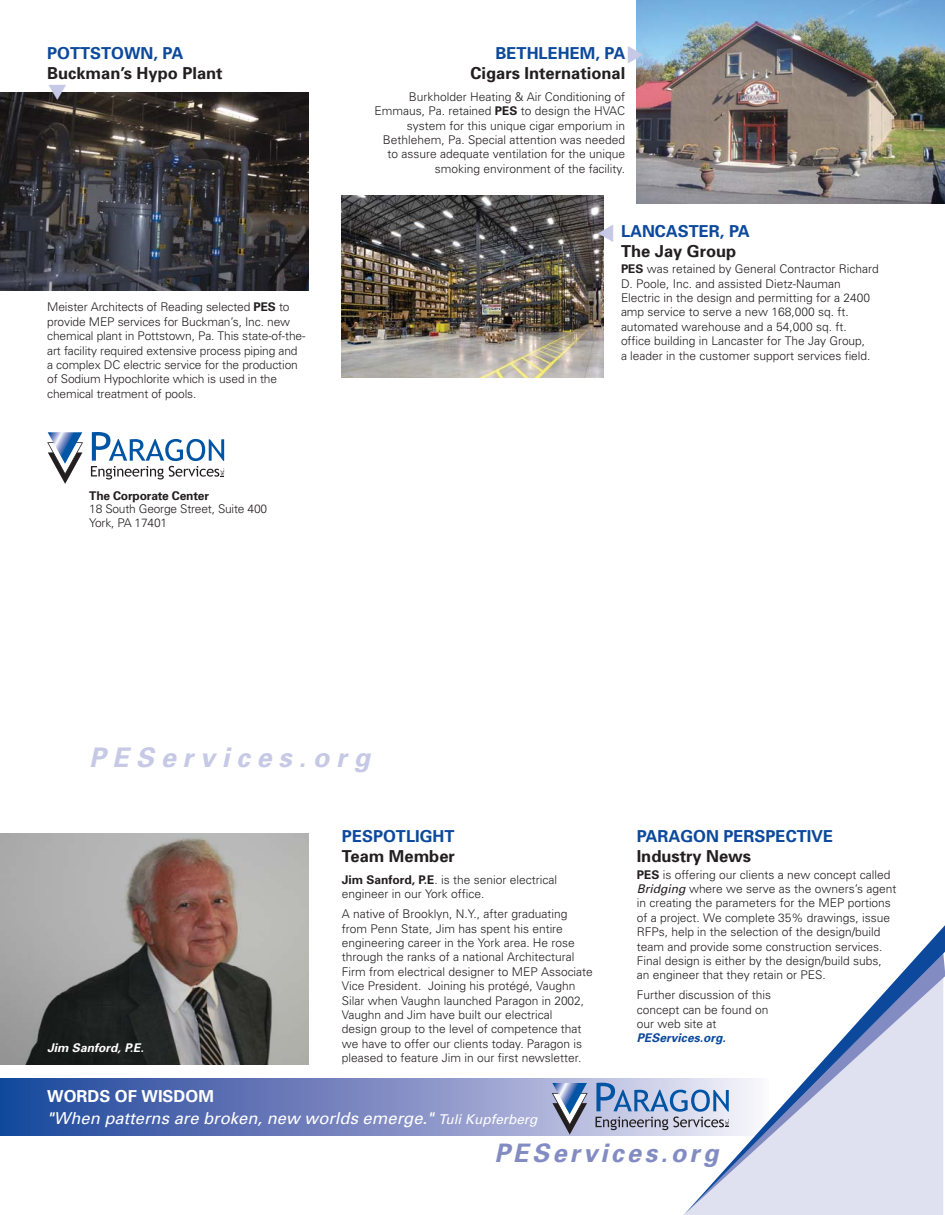
<style>
.page{position:relative;width:945px;height:1215px;background:#fff}
.page>*{position:absolute;margin:0;border:0;box-sizing:border-box;transform-origin:0 0}
.t1{font:italic 700 27px "Univers";color:#c6c9e5}
.t2{font:italic 700 25.5px "Univers";color:#828cc3}
.t3{font:700 16.5px "Univers";color:#231f20}
.t4{font:italic 16.5px/21.9px "Univers";color:#fff}
.t5{font:700 16.5px "Univers";color:#0c499c}
.t6{font:300 12px/14.4px "Univers";color:#231f20}
.t7{font:700 12px "Univers";letter-spacing:-.015em;color:#231f20}
.t8{font:italic 700 12px "Univers";color:#0c499c}
.t9{font:italic 700 12px "Univers";color:#fff}
.s1{font-weight:700}
.s2{font-weight:700;font-style:normal}
.s3{font-size:13.5px}
.s4{font-weight:400;font-style:italic}
</style>
<div class="page">
<img style="left:0;top:833px;width:308px;height:232px">
<svg style="left:0;top:1079px;width:684px;height:56px;background:#677cba"></svg>
<img style="left:0;top:93px;width:308px;height:197px">
<img style="left:342px;top:196px;width:261px;height:182px">
<img style="left:637px;top:0;width:308px;height:204px">
<svg style="left:47px;top:432px;width:36px;height:52px"></svg>
<svg style="left:91px;top:432px;width:133px;height:48px"></svg>
<svg style="left:552px;top:1083px;width:36px;height:52px;background:#8898b7"></svg>
<svg style="left:596px;top:1083px;width:88px;height:47px;background:#9ac"></svg>
<svg style="left:684px;top:925px;width:261px;height:290px"></svg>
<svg style="left:49px;top:92px;width:17px;height:8px"></svg>
<svg style="left:636px;top:46px;width:7px;height:17px"></svg>
<svg style="left:598px;top:224px;width:6px;height:18px"></svg>
<h3 class="t5" style="left:47px;top:47px;width:138px">POTTSTOWN, PA</h3>
<h3 class="t3" style="left:47px;top:67px;width:177px">Buckman’s Hypo Plant</h3>
<p class="t6" style="left:47px;top:301px;width:260px">Meister Architects of Reading selected <span class="s1">PES</span> to provide MEP services for Buckman’s, Inc. new chemical plant in Pottstown, Pa. This state-of-the&shy;art facility required extensive process piping and a complex DC electric service for the production of Sodium Hypochlorite which is used in the chemical treatment of pools.</p>
<p class="t7" style="left:89px;top:491px;width:121px">The Corporate Center</p>
<p class="t6" style="left:89px;top:503px;width:179px;line-height:13.5px">18 South George Street, Suite 400<br>York, PA 17401</p>
<h3 class="t5" style="left:496px;top:47px;width:131px">BETHLEHEM, PA</h3>
<h3 class="t3" style="left:471px;top:67px;width:156px">Cigars International</h3>
<p class="t6" style="left:374px;top:90px;width:252px;text-align:right">Burkholder Heating &amp; Air Conditioning of Emmaus, Pa. retained <span class="s1">PES</span> to design the HVAC system for this unique cigar emporium in Bethlehem, Pa. Special attention was needed to assure adequate ventilation for the unique smoking environment of the facility.</p>
<h3 class="t5" style="left:621px;top:225px;width:130px">LANCASTER, PA</h3>
<h3 class="t3" style="left:621px;top:245px;width:117px">The Jay Group</h3>
<p class="t6" style="left:621px;top:263px;width:259px"><span class="s1">PES</span> was retained by General Contractor Richard D. Poole, Inc. and assisted Dietz-Nauman Electric in the design and permitting for a 2400 amp service to serve a new 168,000 sq. ft. automated warehouse and a 54,000 sq. ft. office building in Lancaster for The Jay Group,<br>a leader in the customer support services field.</p>
<h1 class="t1" style="left:89px;top:747px;width:288px">PEServices.org</h1>
<p class="t9" style="left:47px;top:1043px;width:100px">Jim Sanford, P.E.</p>
<h3 class="t5" style="left:342px;top:830px;width:114px">PESPOTLIGHT</h3>
<h3 class="t3" style="left:342px;top:850px;width:114px">Team Member</h3>
<p class="t6" style="left:342px;top:874px;width:217px"><span class="s1">Jim Sanford, P.E</span>. is the senior electrical engineer in our York office.</p>
<p class="t6" style="left:342px;top:908px;width:253px">A native of Brooklyn, N.Y., after graduating from Penn State, Jim has spent his entire engineering career in the York area. He rose through the ranks of a national Architectural Firm from electrical designer to MEP Associate Vice President. Joining his protégé, Vaughn Silar when Vaughn launched Paragon in 2002, Vaughn and Jim have built our electrical<br>design group to the level of competence that we have to offer our clients today. Paragon is pleased to feature Jim in our first newsletter.</p>
<h3 class="t4" style="left:47px;top:1086px;width:494px"><span class="s2">WORDS OF WISDOM<br></span>"When patterns are broken, new worlds emerge." <span class="s3">Tuli Kupferberg</span></h3>
<h3 class="t5" style="left:637px;top:830px;width:198px">PARAGON PERSPECTIVE</h3>
<h3 class="t3" style="left:637px;top:850px;width:116px">Industry News</h3>
<p class="t6" style="left:637px;top:868px;width:261px"><span class="s1">PES</span> is offering our clients a new concept called <span class="s4">Bridging</span>where we serve as the owners’s agent in creating the parameters for the MEP portions of a project. We complete 35% drawings, issue RFPs, help in the selection of the design/build team and provide some construction services.<br>Final design is either by the design/build subs, an engineer that they retain or PES.</p>
<p class="t6" style="left:637px;top:989px;width:136px">Further discussion of this concept can be found on our web site at</p>
<p class="t8" style="left:637px;top:1034px;width:93px">PEServices.org.</p>
<h2 class="t2" style="left:494px;top:1143px;width:230px">PEServices.org</h2>
</div>
